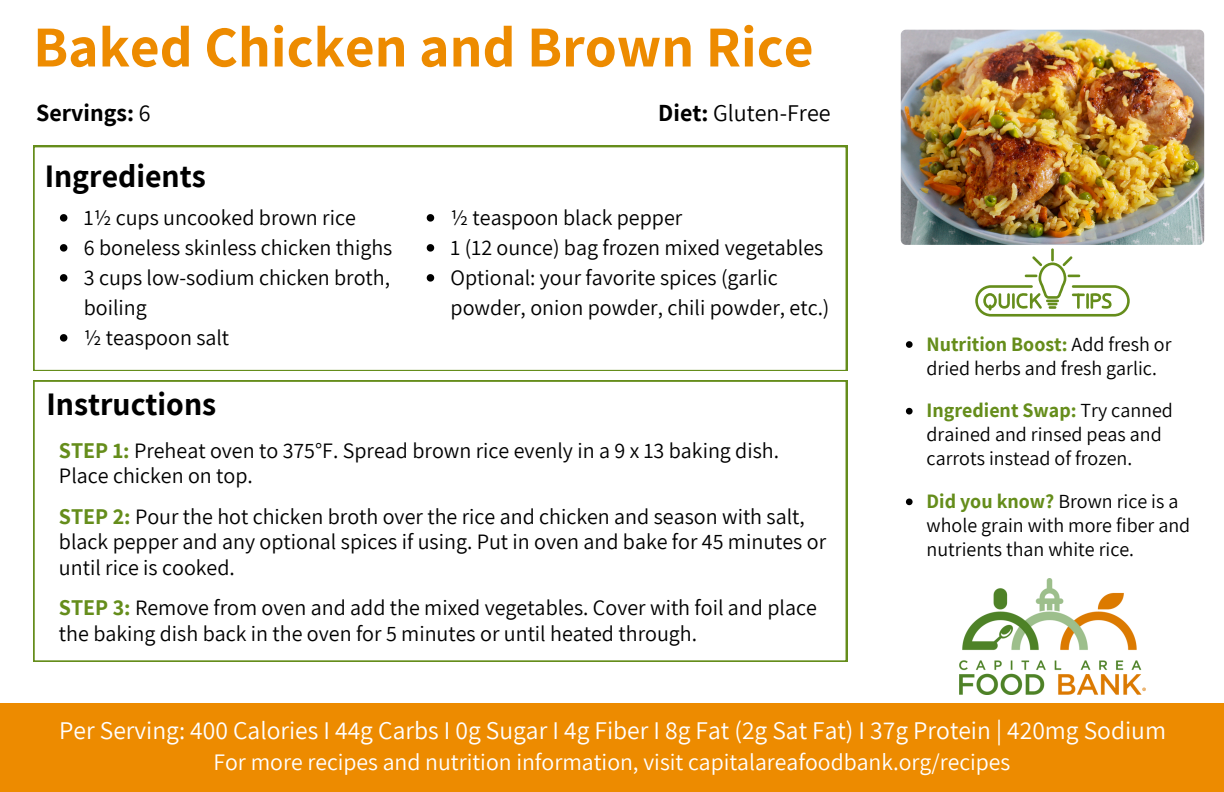
<style>
.page{position:relative;width:1224px;height:792px;background:#fff}
.page>*{position:absolute;margin:0;border:0;box-sizing:border-box;transform-origin:0 0}
.t1{font:700 58px "Assistant";color:#ed8b00}
.t2{font:700 32px "Assistant";color:#000}
.t3{font:25.6px "Assistant";color:#fff}
.t4{font:24px "Assistant";color:#000}
.t5{font:700 24px "Assistant";color:#000}
.t6{font:23.6px "Assistant";color:#fff}
.t7{font:22px/25.6px "Assistant";color:#000}
.t8{font:20px/24px "Assistant";color:#000}
.s1{font-weight:400}
.s2{font-weight:700}
.s3{font-weight:700;color:#658d1b}
</style>
<div class="page">
<div style="left:0;top:703px;width:1224px;height:89px;background:#ed8b00"></div>
<img style="left:960px;top:579px;width:186px;height:115px">
<img style="left:901px;top:30px;width:303px;height:215px;border-radius:5px">
<svg style="left:33px;top:146px;width:814px;height:225px"></svg>
<svg style="left:33px;top:380px;width:814px;height:282px"></svg>
<svg style="left:60px;top:214px;width:7px;height:8px"></svg>
<svg style="left:60px;top:244px;width:7px;height:8px"></svg>
<svg style="left:60px;top:274px;width:7px;height:8px"></svg>
<svg style="left:60px;top:334px;width:7px;height:8px"></svg>
<svg style="left:427px;top:214px;width:7px;height:8px"></svg>
<svg style="left:427px;top:244px;width:7px;height:8px"></svg>
<svg style="left:427px;top:274px;width:7px;height:8px"></svg>
<svg style="left:906px;top:341px;width:7px;height:7px"></svg>
<svg style="left:906px;top:408px;width:7px;height:7px"></svg>
<svg style="left:906px;top:499px;width:7px;height:6px"></svg>
<svg style="left:975px;top:248px;width:155px;height:69px"></svg>
<p class="t1" style="left:33px;top:7px;width:782px">Baked Chicken and Brown Rice</p>
<p class="t5" style="left:36px;top:97px;width:116px">Servings: <span class="s1">6</span></p>
<p class="t2" style="left:45px;top:155px;width:163px">Ingredients</p>
<p class="t7" style="left:84px;top:204px;width:274px">1½ cups uncooked brown rice</p>
<h2 class="t7" style="left:84px;top:234px;width:310px">6 boneless skinless chicken thighs</h2>
<p class="t7" style="left:84px;top:262px;width:308px;line-height:30px">3 cups low-sodium chicken broth, boiling</p>
<p class="t7" style="left:84px;top:324px;width:147px">½ teaspoon salt</p>
<p class="t2" style="left:46px;top:382px;width:171px">Instructions</p>
<p class="t4" style="left:658px;top:97px;width:174px"><span class="s2">Diet:</span> Gluten-Free</p>
<p class="t7" style="left:451px;top:204px;width:233px">½ teaspoon black pepper</p>
<p class="t7" style="left:451px;top:234px;width:374px">1 (12 ounce) bag frozen mixed vegetables</p>
<p class="t7" style="left:451px;top:262px;width:380px;line-height:30px">Optional: your favorite spices (garlic powder, onion powder, chili powder, etc.)</p>
<h2 class="t7" style="left:59px;top:437px;width:722px"><span class="s3">STEP 1:</span> Preheat oven to 375°F. Spread brown rice evenly in a 9 x 13 baking dish.<br>Place chicken on top.</h2>
<h3 class="t7" style="left:59px;top:503px;width:769px"><span class="s3">STEP 2:</span> Pour the hot chicken broth over the rice and chicken and season with salt, black pepper and any optional spices if using. Put in oven and bake for 45 minutes or until rice is cooked.</h3>
<h3 class="t7" style="left:59px;top:595px;width:759px"><span class="s3">STEP 3:</span> Remove from oven and add the mixed vegetables. Cover with foil and place the baking dish back in the oven for 5 minutes or until heated through.</h3>
<p class="t8" style="left:927px;top:331px;width:246px"><span class="s3">Nutrition Boost:</span> Add fresh or dried herbs and fresh garlic.</p>
<p class="t8" style="left:927px;top:398px;width:248px"><span class="s3">Ingredient Swap:</span> Try canned drained and rinsed peas and carrots instead of frozen.</p>
<p class="t8" style="left:927px;top:489px;width:265px"><span class="s3">Did you know?</span> Brown rice is a whole grain with more fiber and nutrients than white rice.</p>
<p class="t3" style="left:59px;top:713px;width:1108px">Per Serving: 400 Calories I 44g Carbs I 0g Sugar I 4g Fiber I 8g Fat (2g Sat Fat) I 37g Protein | 420mg Sodium</p>
<p class="t6" style="left:214px;top:746px;width:798px">For more recipes and nutrition information, visit capitalareafoodbank.org/recipes</p>
</div>
